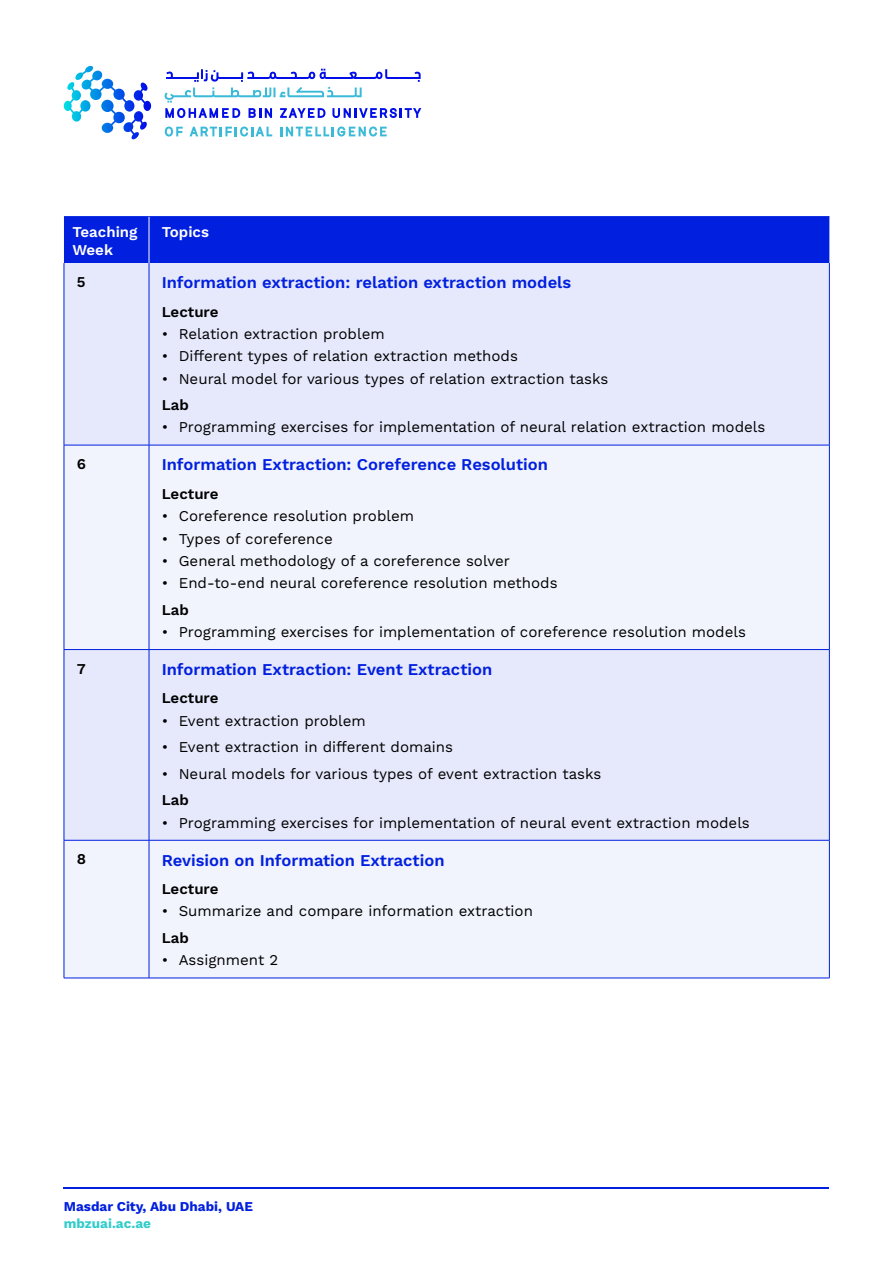
<style>
.page{position:relative;width:893px;height:1263px;background:#fff}
.page>*{position:absolute;margin:0;border:0;box-sizing:border-box;transform-origin:0 0}
.t1{font:600 16.5px "Work Sans";color:#011fdf}
.t2{font:15px "Work Sans";color:#000}
.t3{font:600 15px "Work Sans";color:#000}
.t4{font:600 15px/18px "Work Sans";color:#fff}
.t5{font:700 13.5px "Work Sans";color:#011fdf}
.t6{font:700 13.5px "Work Sans";color:#3cc}
</style>
<div class="page">
<div style="left:64px;top:217px;width:765px;height:46px;background:#011fdf"></div>
<div style="left:65px;top:263px;width:764px;height:182px;background:#e6e9fc"></div>
<svg style="left:65px;top:446px;width:764px;height:532px;fill:#f2f4fd"></svg>
<hr style="left:64px;top:263px;width:1px;height:182px;background:#011fdf">
<hr style="left:149px;top:263px;width:1px;height:182px;background:#011fdf">
<hr style="left:829px;top:263px;width:1px;height:182px;background:#011fdf">
<hr style="left:64px;top:445px;width:85px;height:1px;background:#011fdf">
<hr style="left:64px;top:445px;width:1px;height:204px;background:#011fdf">
<hr style="left:149px;top:445px;width:681px;height:1px;background:#011fdf">
<hr style="left:149px;top:445px;width:1px;height:204px;background:#011fdf">
<hr style="left:829px;top:445px;width:1px;height:204px;background:#011fdf">
<hr style="left:64px;top:649px;width:85px;height:1px;background:#011fdf">
<hr style="left:64px;top:650px;width:1px;height:190px;background:#011fdf">
<hr style="left:149px;top:649px;width:681px;height:1px;background:#011fdf">
<hr style="left:149px;top:650px;width:1px;height:190px;background:#011fdf">
<hr style="left:829px;top:650px;width:1px;height:190px;background:#011fdf">
<hr style="left:64px;top:840px;width:85px;height:1px;background:#011fdf">
<hr style="left:64px;top:840px;width:1px;height:138px;background:#011fdf">
<hr style="left:149px;top:840px;width:681px;height:1px;background:#011fdf">
<hr style="left:149px;top:840px;width:1px;height:138px;background:#011fdf">
<hr style="left:829px;top:840px;width:1px;height:138px;background:#011fdf">
<hr style="left:64px;top:978px;width:85px;height:1px;background:#011fdf">
<hr style="left:149px;top:978px;width:681px;height:1px;background:#011fdf">
<hr style="left:64px;top:216px;width:85px;height:1px;background:#011fdf">
<hr style="left:149px;top:216px;width:680px;height:1px;background:#011fdf">
<hr style="left:149px;top:217px;width:1px;height:46px;background:#fff">
<hr style="left:64px;top:1187px;width:765px;height:1px;background:#011fdf">
<svg style="left:64px;top:66px;width:87px;height:74px"></svg>
<svg style="left:165px;top:127px;width:18px;height:10px"></svg>
<svg style="left:190px;top:127px;width:82px;height:10px"></svg>
<svg style="left:280px;top:127px;width:107px;height:10px"></svg>
<svg style="left:164px;top:69px;width:257px;height:49px"></svg>
<p class="t4" style="left:72px;top:223px;width:67px">Teaching<br>Week</p>
<p class="t4" style="left:162px;top:223px;width:49px">Topics</p>
<p class="t3" style="left:77px;top:273px;width:10px">5</p>
<p class="t1" style="left:162px;top:273px;width:411px">Information extraction: relation extraction models</p>
<p class="t3" style="left:162px;top:303px;width:58px">Lecture</p>
<p class="t2" style="left:162px;top:325px;width:224px">• Relation extraction problem</p>
<p class="t2" style="left:162px;top:347px;width:358px">• Different types of relation extraction methods</p>
<p class="t2" style="left:162px;top:370px;width:448px">• Neural model for various types of relation extraction tasks</p>
<p class="t3" style="left:162px;top:396px;width:29px">Lab</p>
<p class="t2" style="left:162px;top:418px;width:605px">• Programming exercises for implementation of neural relation extraction models</p>
<p class="t3" style="left:77px;top:455px;width:11px">6</p>
<p class="t1" style="left:162px;top:455px;width:388px">Information Extraction: Coreference Resolution</p>
<p class="t3" style="left:162px;top:485px;width:58px">Lecture</p>
<p class="t2" style="left:162px;top:507px;width:254px">• Coreference resolution problem</p>
<p class="t2" style="left:162px;top:529px;width:172px">• Types of coreference</p>
<p class="t2" style="left:162px;top:552px;width:350px">• General methodology of a coreference solver</p>
<p class="t2" style="left:162px;top:574px;width:397px">• End-to-end neural coreference resolution methods</p>
<p class="t3" style="left:162px;top:601px;width:29px">Lab</p>
<p class="t2" style="left:162px;top:623px;width:586px">• Programming exercises for implementation of coreference resolution models</p>
<p class="t3" style="left:77px;top:660px;width:10px">7</p>
<p class="t1" style="left:162px;top:660px;width:332px">Information Extraction: Event Extraction</p>
<p class="t3" style="left:162px;top:690px;width:58px">Lecture</p>
<p class="t2" style="left:162px;top:712px;width:206px">• Event extraction problem</p>
<p class="t2" style="left:162px;top:738px;width:293px">• Event extraction in different domains</p>
<p class="t2" style="left:162px;top:765px;width:441px">• Neural models for various types of event extraction tasks</p>
<p class="t3" style="left:162px;top:791px;width:29px">Lab</p>
<p class="t2" style="left:162px;top:813px;width:590px">• Programming exercises for implementation of neural event extraction models</p>
<p class="t3" style="left:77px;top:850px;width:11px">8</p>
<p class="t1" style="left:162px;top:850px;width:284px">Revision on Information Extraction</p>
<p class="t3" style="left:162px;top:880px;width:58px">Lecture</p>
<p class="t2" style="left:162px;top:902px;width:373px">• Summarize and compare information extraction</p>
<p class="t3" style="left:162px;top:929px;width:29px">Lab</p>
<p class="t2" style="left:162px;top:951px;width:118px">• Assignment 2</p>
<p class="t5" style="left:64px;top:1199px;width:191px">Masdar City, Abu Dhabi, UAE</p>
<p class="t6" style="left:64px;top:1215px;width:89px">mbzuai.ac.ae</p>
</div>
